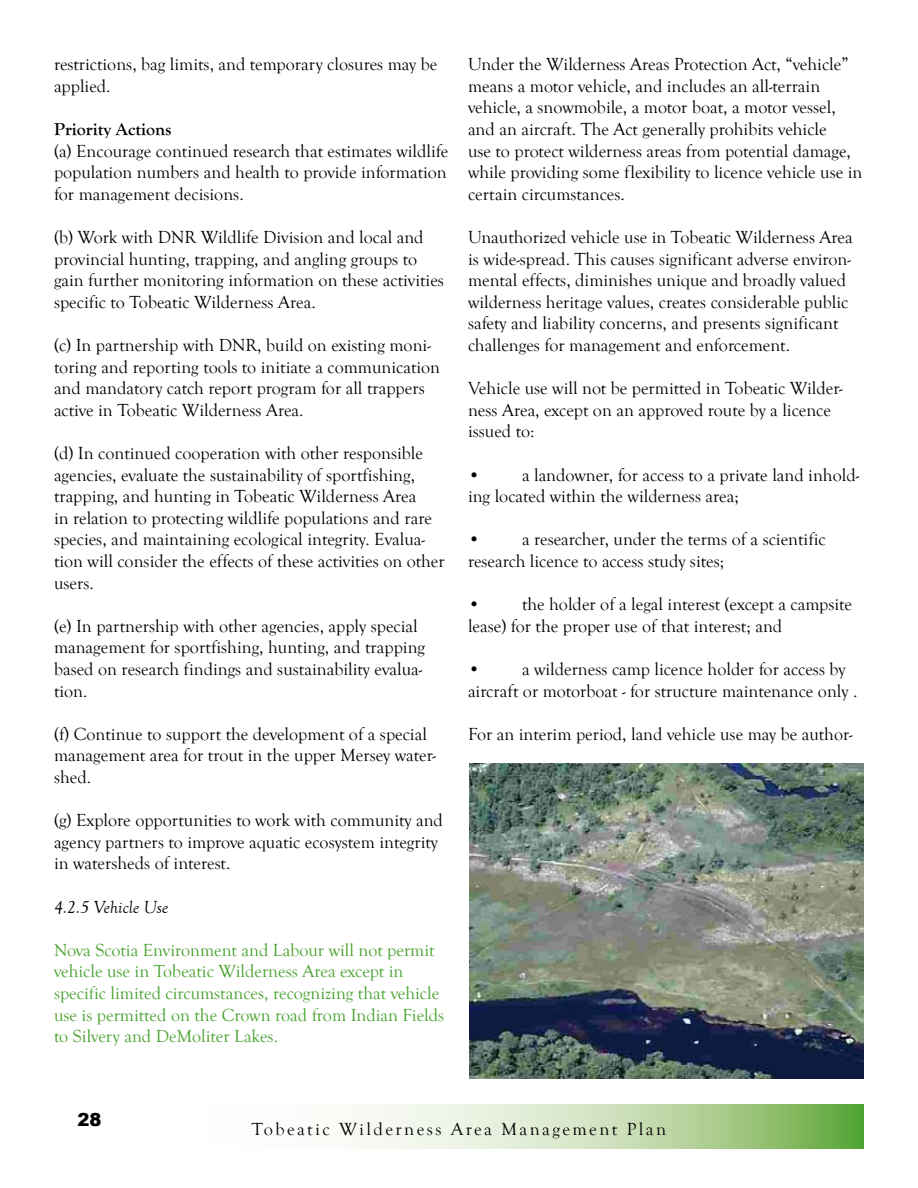
<style>
.page{position:relative;width:918px;height:1188px;background:#fff}
.page>*{position:absolute;margin:0;border:0;box-sizing:border-box;transform-origin:0 0}
.t1{font:18px/21.6px "Goudy Old Style T";color:#000}
.t2{font:18px/21.6px "Goudy Old Style T";color:#45a12b}
.t3{font:18px "Goudy Old Style T";letter-spacing:.13em;color:#000}
.t4{font:700 18px "Goudy Old Style T";color:#000}
.t5{font:italic 18px "Goudy Old Style T";color:#000}
.t6{font:900 18px "Arial";color:#000}
</style>
<div class="page">
<svg style="left:356px;top:1105px;width:508px;height:44px;background:#c1daae"></svg>
<img style="left:470px;top:763px;width:394px;height:316px">
<p class="t1" style="left:54px;top:54px;width:385px">restrictions, bag limits, and temporary closures may be applied.</p>
<p class="t4" style="left:54px;top:119px;width:119px">Priority Actions</p>
<p class="t1" style="left:54px;top:140px;width:396px;text-align:justify">(a) Encourage continued research that estimates wildlife population numbers and health to provide information for management decisions.</p>
<p class="t1" style="left:54px;top:227px;width:392px">(b) Work with DNR Wildlife Division and local and provincial hunting, trapping, and angling groups to gain further monitoring information on these activities specific to Tobeatic Wilderness Area.</p>
<p class="t1" style="left:54px;top:335px;width:388px">(c) In partnership with DNR, build on existing moni&shy;toring and reporting tools to initiate a communication and mandatory catch report program for all trappers active in Tobeatic Wilderness Area.</p>
<p class="t1" style="left:54px;top:443px;width:392px">(d) In continued cooperation with other responsible agencies, evaluate the sustainability of sportfishing, trapping, and hunting in Tobeatic Wilderness Area<br>in relation to protecting wildlife populations and rare species, and maintaining ecological integrity. Evalua&shy;tion will consider the effects of these activities on other users.</p>
<p class="t1" style="left:54px;top:615px;width:373px">(e) In partnership with other agencies, apply special management for sportfishing, hunting, and trapping based on research findings and sustainability evalua&shy;tion.</p>
<p class="t1" style="left:54px;top:723px;width:384px">(f) Continue to support the development of a special management area for trout in the upper Mersey water&shy;shed.</p>
<p class="t1" style="left:54px;top:810px;width:391px">(g) Explore opportunities to work with community and agency partners to improve aquatic ecosystem integrity in watersheds of interest.</p>
<p class="t5" style="left:54px;top:897px;width:116px">4.2.5 Vehicle Use</p>
<p class="t2" style="left:54px;top:939px;width:392px">Nova Scotia Environment and Labour will not permit vehicle use in Tobeatic Wilderness Area except in specific limited circumstances, recognizing that vehicle use is permitted on the Crown road from Indian Fields to Silvery and DeMoliter Lakes.</p>
<p class="t1" style="left:468px;top:54px;width:396px">Under the Wilderness Areas Protection Act, “vehicle” means a motor vehicle, and includes an all-terrain vehicle, a snowmobile, a motor boat, a motor vessel, and an aircraft. The Act generally prohibits vehicle<br>use to protect wilderness areas from potential damage, while providing some flexibility to licence vehicle use in certain circumstances.</p>
<p class="t1" style="left:468px;top:227px;width:386px">Unauthorized vehicle use in Tobeatic Wilderness Area is wide-spread. This causes significant adverse environ&shy;mental effects, diminishes unique and broadly valued wilderness heritage values, creates considerable public safety and liability concerns, and presents significant challenges for management and enforcement.</p>
<p class="t1" style="left:468px;top:378px;width:376px">Vehicle use will not be permitted in Tobeatic Wilder&shy;ness Area, except on an approved route by a licence issued to:</p>
<p class="t1" style="left:468px;top:464px;width:393px">• a landowner, for access to a private land inhold&shy;ing located within the wilderness area;</p>
<p class="t1" style="left:468px;top:529px;width:359px">• a researcher, under the terms of a scientific research licence to access study sites;</p>
<p class="t1" style="left:468px;top:594px;width:386px">• the holder of a legal interest (except a campsite lease) for the proper use of that interest; and</p>
<p class="t1" style="left:468px;top:659px;width:391px">• a wilderness camp licence holder for access by aircraft or motorboat - for structure maintenance only .</p>
<p class="t1" style="left:468px;top:723px;width:386px">For an interim period, land vehicle use may be author-</p>
<p class="t6" style="left:78px;top:1106px;width:24px">28</p>
<p class="t3" style="left:252px;top:1119px;width:416px">Tobeatic Wilderness Area Management Plan</p>
</div>
